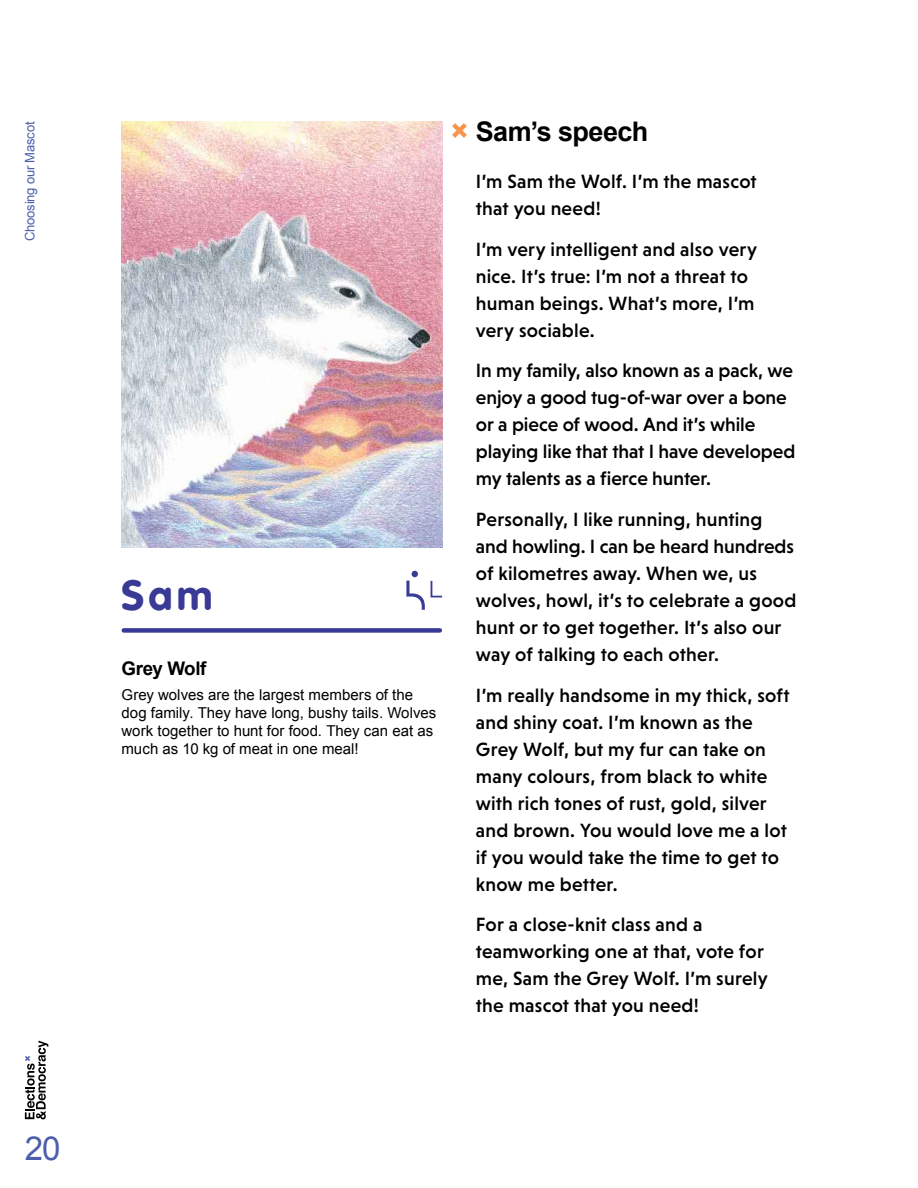
<style>
.page{position:relative;width:918px;height:1188px;background:#fff}
.page>*{position:absolute;margin:0;border:0;box-sizing:border-box;transform-origin:0 0}
.t1{font:42.15px "VAG Rounded Bold";color:#393a96}
.t2{font:33px "Arial";color:#4d5fab}
.t3{font:700 27px "Arial";letter-spacing:-.02em;color:#000}
.t4{font:500 19.5px/27px "Niveau Grotesk";letter-spacing:.01em;color:#000}
.t5{font:700 18.75px "Arial";letter-spacing:-.02em;color:#000}
.t6{font:15px/18px "Arial";color:#000}
.t7{font:13.05px "Arial";letter-spacing:-.015em;color:#4d5fab}
</style>
<div class="page">
<svg style="left:25px;top:1041px;width:23px;height:78px"></svg>
<svg style="left:452px;top:123px;width:15px;height:15px"></svg>
<div style="left:124px;top:628px;width:316px;height:5px;background:#393a96"></div>
<img style="left:122px;top:121px;width:320px;height:426px">
<svg style="left:406px;top:571px;width:19px;height:39px"></svg>
<svg style="left:431px;top:581px;width:11px;height:16px"></svg>
<p class="t7" style="left:21px;top:241px;width:121px;rotate:-90deg">Choosing our Mascot</p>
<h3 class="t3" style="left:476px;top:114px;width:174px">Sam’s speech</h3>
<p class="t4" style="left:476px;top:168px;width:282px">I’m Sam the Wolf. I’m the mascot that you need!</p>
<p class="t4" style="left:476px;top:236px;width:283px">I’m very intelligent and also very nice. It’s true: I’m not a threat to human beings. What’s more, I’m very sociable.</p>
<p class="t4" style="left:476px;top:357px;width:321px">In my family, also known as a pack, we enjoy a good tug-of-war over a bone or a piece of wood. And it’s while playing like that that I have developed my talents as a fierce hunter.</p>
<p class="t4" style="left:476px;top:506px;width:322px">Personally, I like running, hunting and howling. I can be heard hundreds of kilometres away. When we, us wolves, howl, it’s to celebrate a good hunt or to get together. It’s also our way of talking to each other.</p>
<p class="t4" style="left:476px;top:681px;width:315px">I’m really handsome in my thick, soft and shiny coat. I’m known as the<br>Grey Wolf, but my fur can take on many colours, from black to white with rich tones of rust, gold, silver and brown. You would love me a lot if you would take the time to get to know me better.</p>
<p class="t4" style="left:476px;top:911px;width:293px">For a close-knit class and a teamworking one at that, vote for me, Sam the Grey Wolf. I’m surely the mascot that you need!</p>
<h1 class="t1" style="left:122px;top:570px;width:93px">Sam</h1>
<p class="t5" style="left:122px;top:656px;width:86px">Grey Wolf</p>
<p class="t6" style="left:122px;top:685px;width:316px">Grey wolves are the largest members of the dog family. They have long, bushy tails. Wolves work together to hunt for food. They can eat as much as 10 kg of meat in one meal!</p>
<h2 class="t2" style="left:25px;top:1127px;width:37px">20</h2>
</div>
